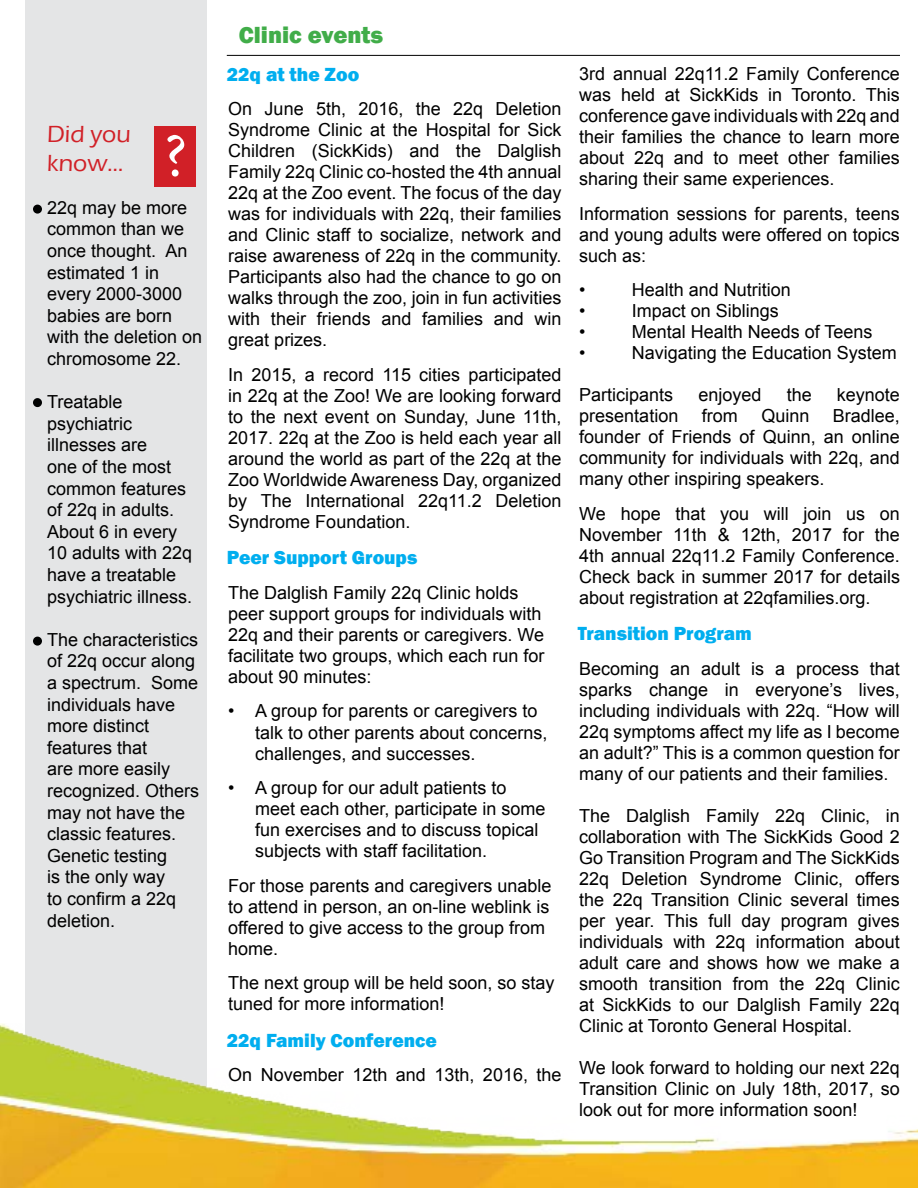
<style>
.page{position:relative;width:918px;height:1188px;background:#fff}
.page>*{position:absolute;margin:0;border:0;box-sizing:border-box;transform-origin:0 0}
.t1{font:61.5px "Minion Pro";color:#fff}
.t2{font:500 24px/28.8px "Eras ITC";color:#d12027}
.t3{font:800 24px "Franklin Gothic";color:#41ad49}
.t4{font:800 19.5px "Franklin Gothic";color:#00aeef}
.t5{font:18px/21px "Arial";color:#000;text-align:justify}
</style>
<div class="page">
<div style="left:26px;top:0;width:181px;height:1162px;background:#e4e5e6"></div>
<hr style="left:227px;top:55px;width:673px;height:1px;background:#000">
<div style="left:33px;top:205px;width:9px;height:9px;background:#000101;border-radius:50%"></div>
<div style="left:33px;top:398px;width:9px;height:9px;background:#000101;border-radius:50%"></div>
<div style="left:33px;top:637px;width:9px;height:9px;background:#000101;border-radius:50%"></div>
<div style="left:155px;top:127px;width:41px;height:60px;background:#d12027"></div>
<img style="left:0;top:1023px;width:918px;height:165px">
<h2 class="t2" style="left:47px;top:120px;width:85px">Did you know...</h2>
<p class="t5" style="left:47px;top:197px;width:157px;line-height:21.6px;text-align:left">22q may be more common than we once thought. An estimated 1 in every 2000-3000 babies are born with the deletion on chromosome 22.</p>
<p class="t5" style="left:47px;top:391px;width:147px;line-height:21.6px;text-align:left">Treatable psychiatric illnesses are<br>one of the most common features of 22q in adults.<br>About 6 in every<br>10 adults with 22q have a treatable psychiatric illness.</p>
<p class="t5" style="left:47px;top:629px;width:154px;line-height:21.6px;text-align:left">The characteristics of 22q occur along a spectrum. Some individuals have more distinct features that<br>are more easily recognized. Others may not have the classic features.<br>Genetic testing<br>is the only way<br>to confirm a 22q deletion.</p>
<h1 class="t1" style="left:164px;top:115px;width:25px">?</h1>
<h2 class="t3" style="left:239px;top:19px;width:146px">Clinic events</h2>
<p class="t4" style="left:227px;top:61px;width:134px">22q at the Zoo</p>
<p class="t5" style="left:228px;top:98px;width:335px">On June 5th, 2016, the 22q Deletion Syndrome Clinic at the Hospital for Sick Children (SickKids) and the Dalglish Family 22q Clinic co-hosted the 4th annual 22q at the Zoo event. The focus of the day was for individuals with 22q, their families and Clinic staff to socialize, network and raise awareness of 22q in the community.<br>Participants also had the chance to go on walks through the zoo, join in fun activities with their friends and families and win great prizes.</p>
<p class="t5" style="left:228px;top:364px;width:335px">In 2015, a record 115 cities participated in 22q at the Zoo! We are looking forward to the next event on Sunday, June 11th, 2017. 22q at the Zoo is held each year all around the world as part of the 22q at the Zoo Worldwide Awareness Day, organized by The International 22q11.2 Deletion Syndrome Foundation.</p>
<p class="t4" style="left:227px;top:545px;width:192px">Peer Support Groups</p>
<p class="t5" style="left:228px;top:582px;width:318px;text-align:left">The Dalglish Family 22q Clinic holds peer support groups for individuals with 22q and their parents or caregivers. We facilitate two groups, which each run for about 90 minutes:</p>
<p class="t5" style="left:255px;top:701px;width:294px;text-align:left;text-indent:-27px">• A group for parents or caregivers to talk to other parents about concerns, challenges, and successes.</p>
<p class="t5" style="left:255px;top:777px;width:292px;text-align:left;text-indent:-27px">• A group for our adult patients to meet each other, participate in some fun exercises and to discuss topical subjects with staff facilitation.</p>
<p class="t5" style="left:228px;top:875px;width:325px;text-align:left">For those parents and caregivers unable to attend in person, an on-line weblink is offered to give access to the group from home.</p>
<p class="t5" style="left:228px;top:972px;width:328px">The next group will be held soon, so stay tuned for more information!</p>
<p class="t4" style="left:227px;top:1028px;width:212px">22q Family Conference</p>
<p class="t5" style="left:228px;top:1065px;width:335px">On November 12th and 13th, 2016, the</p>
<p class="t5" style="left:579px;top:63px;width:322px">3rd annual 22q11.2 Family Conference was held at SickKids in Toronto. This conference gave individuals with 22q and their families the chance to learn more about 22q and to meet other families sharing their same experiences.</p>
<p class="t5" style="left:579px;top:203px;width:322px">Information sessions for parents, teens and young adults were offered on topics such as:</p>
<p class="t5" style="left:579px;top:279px;width:8px">•</p>
<p class="t5" style="left:632px;top:279px;width:161px">Health and Nutrition</p>
<p class="t5" style="left:579px;top:300px;width:8px">•</p>
<p class="t5" style="left:632px;top:300px;width:149px">Impact on Siblings</p>
<p class="t5" style="left:579px;top:321px;width:8px">•</p>
<p class="t5" style="left:632px;top:321px;width:242px">Mental Health Needs of Teens</p>
<p class="t5" style="left:579px;top:342px;width:8px">•</p>
<p class="t5" style="left:632px;top:342px;width:267px">Navigating the Education System</p>
<p class="t5" style="left:579px;top:384px;width:96px">Participants</p>
<p class="t5" style="left:699px;top:384px;width:65px">enjoyed</p>
<p class="t5" style="left:787px;top:384px;width:27px">the</p>
<p class="t5" style="left:837px;top:384px;width:65px">keynote</p>
<p class="t5" style="left:579px;top:405px;width:101px">presentation</p>
<p class="t5" style="left:702px;top:405px;width:38px">from</p>
<p class="t5" style="left:761px;top:405px;width:50px">Quinn</p>
<p class="t5" style="left:579px;top:405px;width:322px;text-indent:254px">Bradlee, founder of Friends of Quinn, an online community for individuals with 22q, and many other inspiring speakers.</p>
<p class="t5" style="left:579px;top:503px;width:322px">We hope that you will join us on November 11th &amp; 12th, 2017 for the 4th annual 22q11.2 Family Conference.<br>Check back in summer 2017 for details about registration at 22qfamilies.org.</p>
<p class="t4" style="left:578px;top:621px;width:176px">Transition Program</p>
<p class="t5" style="left:579px;top:658px;width:322px">Becoming an adult is a process that sparks change in everyone’s lives, including individuals with 22q. “How will 22q symptoms affect my life as I become an adult?” This is a common question for many of our patients and their families.</p>
<p class="t5" style="left:579px;top:805px;width:322px">The Dalglish Family 22q Clinic, in collaboration with The SickKids Good 2<br>Go Transition Program and The SickKids 22q Deletion Syndrome Clinic, offers the 22q Transition Clinic several times per year. This full day program gives individuals with 22q information about adult care and shows how we make a smooth transition from the 22q Clinic at SickKids to our Dalglish Family 22q Clinic at Toronto General Hospital.</p>
<p class="t5" style="left:579px;top:1057px;width:322px">We look forward to holding our next 22q Transition Clinic on July 18th, 2017, so look out for more information soon!</p>
</div>
